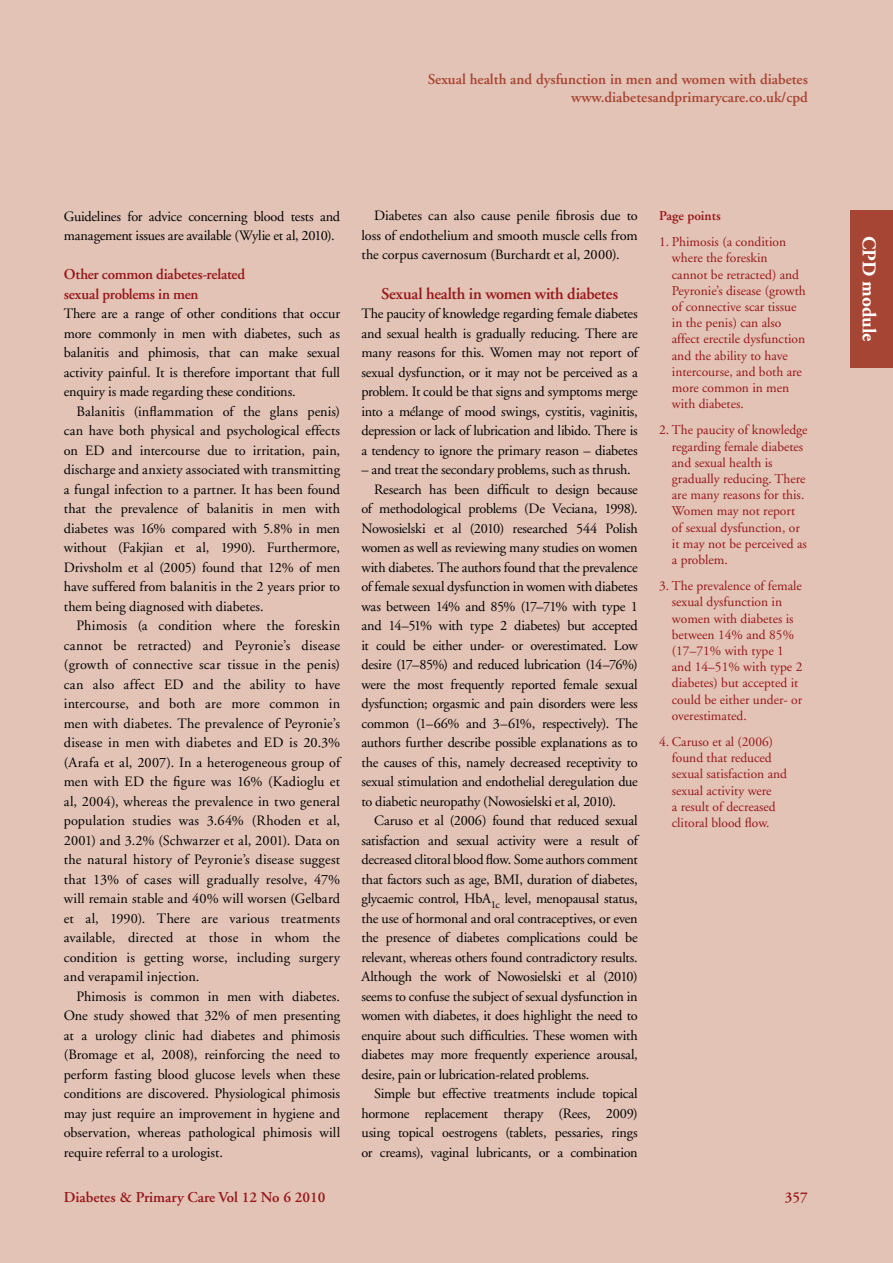
<style>
.page{position:relative;width:893px;height:1263px;background:#e2c3b6}
.page>*{position:absolute;margin:0;border:0;box-sizing:border-box;transform-origin:0 0}
.t1{font:700 19.5px "Adobe Garamond";letter-spacing:-.01em;color:#fff}
.t2{font:600 16.5px "Adobe Garamond";letter-spacing:-.015em;color:#96171a}
.t3{font:600 15px/18px "Adobe Garamond";color:#a74534;text-align:right}
.t4{font:600 15px/19.5px "Adobe Garamond";letter-spacing:-.01em;color:#96171a}
.t5{font:14.25px/19.5px "Adobe Garamond";letter-spacing:-.015em;color:#000;text-align:justify}
.t6{font:13.5px/16.2px "Adobe Garamond";color:#96171a}
.t7{font:600 13.5px "Adobe Garamond";color:#96171a}
</style>
<div class="page">
<div style="left:850px;top:210px;width:43px;height:157px;background:#a74534"></div>
<p class="t3" style="left:428px;top:71px;width:382px">Sexual health and dysfunction in men and women with diabetes www.diabetesandprimarycare.co.uk/cpd</p>
<p class="t5" style="left:64px;top:207px;width:278px">Guidelines for advice concerning blood tests and management issues are available (Wylie et al, 2010).</p>
<p class="t4" style="left:64px;top:265px;width:183px">Other common diabetes-related sexual problems in men</p>
<p class="t5" style="left:64px;top:304px;width:278px">There are a range of other conditions that occur more commonly in men with diabetes, such as balanitis and phimosis, that can make sexual activity painful. It is therefore important that full enquiry is made regarding these conditions.</p>
<p class="t5" style="left:64px;top:402px;width:278px;text-indent:13px">Balanitis (inflammation of the glans penis) can have both physical and psychological effects on ED and intercourse due to irritation, pain, discharge and anxiety associated with transmitting a fungal infection to a partner. It has been found that the prevalence of balanitis in men with diabetes was 16% compared with 5.8% in men without (Fakjian et al, 1990). Furthermore, Drivsholm et al (2005) found that 12% of men have suffered from balanitis in the 2 years prior to them being diagnosed with diabetes.</p>
<p class="t5" style="left:64px;top:616px;width:278px;text-indent:13px">Phimosis (a condition where the foreskin cannot be retracted) and Peyronie’s disease (growth of connective scar tissue in the penis) can also affect ED and the ability to have intercourse, and both are more common in men with diabetes. The prevalence of Peyronie’s disease in men with diabetes and ED is 20.3% (Arafa et al, 2007). In a heterogeneous group of men with ED the figure was 16% (Kadioglu et al, 2004), whereas the prevalence in two general population studies was 3.64% (Rhoden et al, 2001) and 3.2% (Schwarzer et al, 2001). Data on the natural history of Peyronie’s disease suggest that 13% of cases will gradually resolve, 47% will remain stable and 40% will worsen (Gelbard et al, 1990). There are various treatments available, directed at those in whom the condition is getting worse, including surgery and verapamil injection.</p>
<p class="t5" style="left:64px;top:987px;width:278px;text-indent:13px">Phimosis is common in men with diabetes.<br>One study showed that 32% of men presenting at a urology clinic had diabetes and phimosis (Bromage et al, 2008), reinforcing the need to perform fasting blood glucose levels when these conditions are discovered. Physiological phimosis may just require an improvement in hygiene and observation, whereas pathological phimosis will require referral to a urologist.</p>
<p class="t5" style="left:361px;top:206px;width:278px;text-indent:13px">Diabetes can also cause penile fibrosis due to loss of endothelium and smooth muscle cells from the corpus cavernosum (Burchardt et al, 2000).</p>
<p class="t2" style="left:381px;top:284px;width:238px">Sexual health in women with diabetes</p>
<p class="t5" style="left:361px;top:304px;width:278px">The paucity of knowledge regarding female diabetes and sexual health is gradually reducing. There are many reasons for this. Women may not report of sexual dysfunction, or it may not be perceived as a problem. It could be that signs and symptoms merge into a mélange of mood swings, cystitis, vaginitis, depression or lack of lubrication and libido. There is a tendency to ignore the primary reason – diabetes</p>
<p class="t5" style="left:361px;top:460px;width:271px">– and treat the secondary problems, such as thrush.</p>
<p class="t5" style="left:374px;top:480px;width:265px">Research has been difficult to design because</p>
<p class="t5" style="left:361px;top:499px;width:278px">of methodological problems (De Veciana, 1998).</p>
<p class="t5" style="left:361px;top:519px;width:278px">Nowosielski et al (2010) researched 544 Polish</p>
<p class="t5" style="left:361px;top:538px;width:278px">women as well as reviewing many studies on women</p>
<p class="t5" style="left:361px;top:558px;width:278px">with diabetes. The authors found that the prevalence</p>
<p class="t5" style="left:361px;top:577px;width:278px">of female sexual dysfunction in women with diabetes</p>
<p class="t5" style="left:361px;top:597px;width:278px">was between 14% and 85% (17–71% with type 1</p>
<p class="t5" style="left:361px;top:616px;width:278px">and 14–51% with type 2 diabetes) but accepted</p>
<p class="t5" style="left:361px;top:636px;width:278px">it could be either under- or overestimated. Low</p>
<p class="t5" style="left:361px;top:655px;width:278px">desire (17–85%) and reduced lubrication (14–76%)</p>
<p class="t5" style="left:361px;top:675px;width:278px">were the most frequently reported female sexual</p>
<p class="t5" style="left:361px;top:694px;width:278px">dysfunction; orgasmic and pain disorders were less</p>
<p class="t5" style="left:361px;top:714px;width:278px">common (1–66% and 3–61%, respectively). The</p>
<p class="t5" style="left:361px;top:733px;width:278px">authors further describe possible explanations as to</p>
<p class="t5" style="left:361px;top:753px;width:278px">the causes of this, namely decreased receptivity to</p>
<p class="t5" style="left:361px;top:772px;width:278px">sexual stimulation and endothelial deregulation due</p>
<p class="t5" style="left:361px;top:792px;width:256px">to diabetic neuropathy (Nowosielski et al, 2010).</p>
<p class="t5" style="left:374px;top:811px;width:265px">Caruso et al (2006) found that reduced sexual</p>
<p class="t5" style="left:361px;top:831px;width:278px">satisfaction and sexual activity were a result of</p>
<p class="t5" style="left:361px;top:850px;width:278px">decreased clitoral blood flow. Some authors comment</p>
<p class="t5" style="left:361px;top:870px;width:278px">that factors such as age, BMI, duration of diabetes,</p>
<p class="t5" style="left:361px;top:889px;width:278px">glycaemic control, HbA<sub>1c</sub> level, menopausal status,</p>
<p class="t5" style="left:361px;top:909px;width:278px">the use of hormonal and oral contraceptives, or even</p>
<p class="t5" style="left:361px;top:928px;width:278px">the presence of diabetes complications could be</p>
<p class="t5" style="left:361px;top:948px;width:278px">relevant, whereas others found contradictory results.</p>
<p class="t5" style="left:361px;top:967px;width:278px">Although the work of Nowosielski et al (2010)</p>
<p class="t5" style="left:361px;top:987px;width:278px">seems to confuse the subject of sexual dysfunction in</p>
<p class="t5" style="left:361px;top:1006px;width:278px">women with diabetes, it does highlight the need to</p>
<p class="t5" style="left:361px;top:1026px;width:278px">enquire about such difficulties. These women with</p>
<p class="t5" style="left:361px;top:1045px;width:278px">diabetes may more frequently experience arousal,</p>
<p class="t5" style="left:361px;top:1065px;width:229px">desire, pain or lubrication-related problems.</p>
<p class="t5" style="left:374px;top:1084px;width:265px">Simple but effective treatments include topical</p>
<p class="t5" style="left:361px;top:1104px;width:278px">hormone replacement therapy (Rees, 2009)</p>
<p class="t5" style="left:361px;top:1123px;width:278px">using topical oestrogens (tablets, pessaries, rings</p>
<p class="t5" style="left:361px;top:1143px;width:278px">or creams), vaginal lubricants, or a combination</p>
<p class="t7" style="left:659px;top:208px;width:63px">Page points</p>
<p class="t6" style="left:672px;top:234px;width:135px;text-indent:-13px">1. Phimosis (a condition where the foreskin cannot be retracted) and<br>Peyronie’s disease (growth of connective scar tissue in the penis) can also affect erectile dysfunction and the ability to have intercourse, and both are more common in men with diabetes.</p>
<p class="t6" style="left:672px;top:422px;width:137px;text-indent:-13px">2. The paucity of knowledge regarding female diabetes and sexual health is gradually reducing. There are many reasons for this.<br>Women may not report of sexual dysfunction, or it may not be perceived as a problem.</p>
<p class="t6" style="left:672px;top:578px;width:132px;text-indent:-13px">3. The prevalence of female sexual dysfunction in women with diabetes is between 14% and 85% (17–71% with type 1 and 14–51% with type 2 diabetes) but accepted it could be either under- or overestimated.</p>
<p class="t6" style="left:672px;top:734px;width:117px;text-indent:-13px">4. Caruso et al (2006) found that reduced sexual satisfaction and sexual activity were<br>a result of decreased clitoral blood flow.</p>
<p class="t4" style="left:64px;top:1187px;width:263px">Diabetes &amp; Primary Care Vol 12 No 6 2010</p>
<p class="t4" style="left:785px;top:1187px;width:24px">357</p>
<h1 class="t1" style="left:880px;top:236px;width:107px;rotate:90deg">CPD module</h1>
</div>
